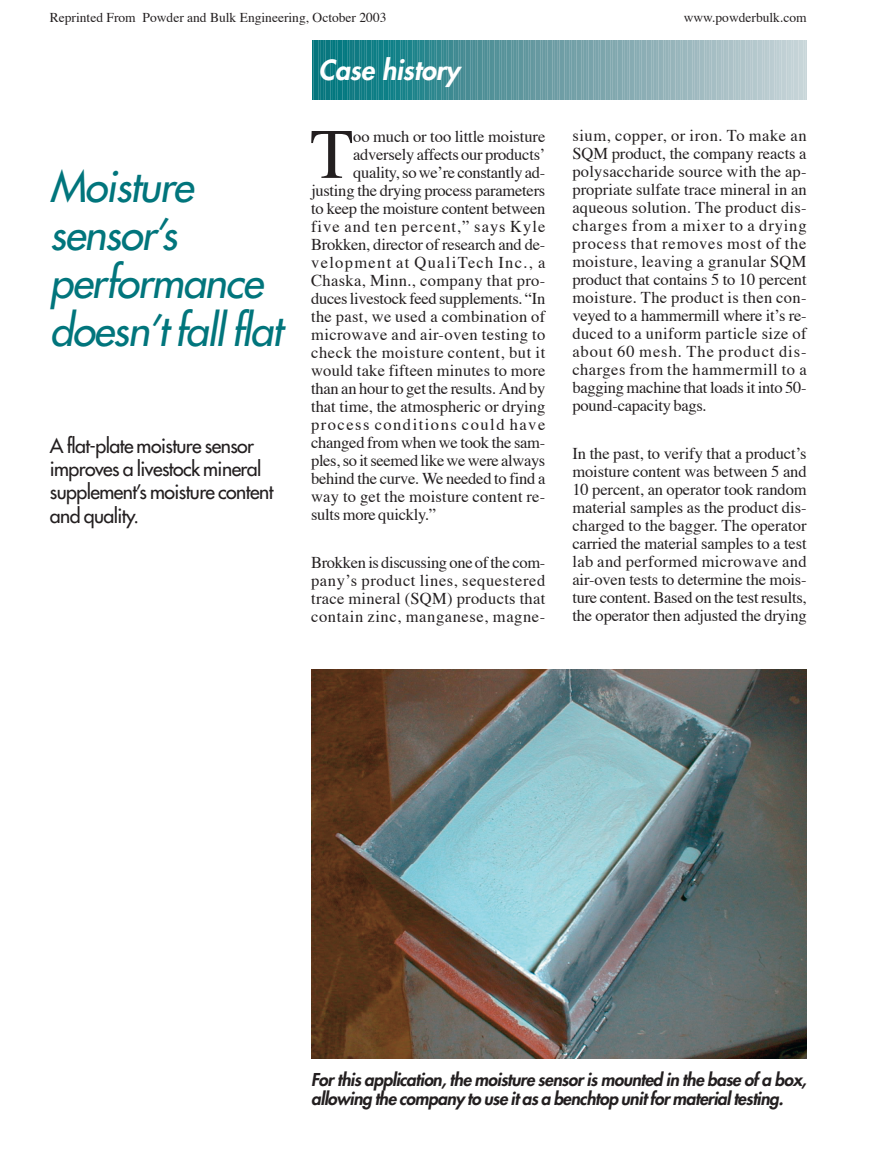
<style>
.page{position:relative;width:873px;height:1170px;background:#fff}
.page>*{position:absolute;margin:0;border:0;box-sizing:border-box;transform-origin:0 0}
.t1{font:70.8px "Times";color:#231f20}
.t2{font:italic 42px/48px "Futura";color:#01757c}
.t3{font:italic 800 27px "Futura";color:#fff}
.t4{font:19.5px/23.1px "Futura";letter-spacing:-.03em;color:#231f20}
.t5{font:italic 800 17.25px/19.5px "Futura";color:#231f20}
.t6{font:16.5px/18px "Times";letter-spacing:-.01em;color:#231f20;text-align:justify}
.t7{font:16.5px "Times";letter-spacing:.025em;color:#231f20}
.t8{font:16.5px "Times";letter-spacing:.035em;color:#231f20}
.t9{font:16.5px "Times";letter-spacing:.01em;color:#231f20}
.t10{font:16.5px "Times";letter-spacing:.015em;color:#231f20}
.t11{font:16.5px "Times";letter-spacing:.02em;color:#231f20}
.t12{font:16.5px "Times";letter-spacing:.06em;color:#231f20}
.t13{font:16.5px "Times";letter-spacing:.08em;color:#231f20}
.t14{font:16.5px "Times";letter-spacing:.09em;color:#231f20}
.t15{font:13.5px "Times";color:#231f20}
</style>
<div class="page">
<svg style="left:311px;top:40px;width:496px;height:1019px"></svg>
<p class="t15" style="left:50px;top:11px;width:338px">Reprinted From Powder and Bulk Engineering, October 2003</p>
<p class="t15" style="left:683px;top:11px;width:124px">www.powderbulk.com</p>
<h2 class="t2" style="left:50px;top:165px;width:241px">Moisture sensor’s performance doesn’tfallflat</h2>
<p class="t4" style="left:50px;top:435px;width:225px">A flat-plate moisture sensor improves a livestock mineral supplement’s moisture content and quality.</p>
<h3 class="t3" style="left:318px;top:57px;width:142px">Case history</h3>
<h1 class="t1" style="left:310px;top:125px;width:45px">T</h1>
<p class="t6" style="left:353px;top:129px;width:194px">oo much or too little moisture</p>
<p class="t6" style="left:353px;top:147px;width:194px">adversely affects our products’</p>
<p class="t6" style="left:353px;top:165px;width:194px">quality, so we’re constantly ad-</p>
<p class="t6" style="left:311px;top:183px;width:236px">justing the drying process parameters</p>
<p class="t6" style="left:311px;top:201px;width:236px">to keep the moisture content between</p>
<p class="t12" style="left:311px;top:219px;width:236px">five and ten percent,” says Kyle</p>
<p class="t6" style="left:311px;top:237px;width:236px">Brokken, director of research and de-</p>
<p class="t13" style="left:311px;top:255px;width:236px">velopment at QualiTech Inc., a</p>
<p class="t7" style="left:311px;top:273px;width:236px">Chaska, Minn., company that pro-</p>
<p class="t6" style="left:311px;top:291px;width:236px">duces livestock feed supplements. “In</p>
<p class="t11" style="left:311px;top:309px;width:236px">the past, we used a combination of</p>
<p class="t7" style="left:311px;top:327px;width:236px">microwave and air-oven testing to</p>
<p class="t8" style="left:311px;top:345px;width:236px">check the moisture content, but it</p>
<p class="t9" style="left:311px;top:363px;width:236px">would take fifteen minutes to more</p>
<p class="t6" style="left:311px;top:381px;width:236px">than an hour to get the results. And by</p>
<p class="t6" style="left:311px;top:399px;width:236px">that time, the atmospheric or drying</p>
<p class="t14" style="left:311px;top:417px;width:236px">process conditions could have</p>
<p class="t6" style="left:311px;top:435px;width:236px">changed from when we took the sam-</p>
<p class="t6" style="left:311px;top:453px;width:236px">ples, so it seemed like we were always</p>
<p class="t6" style="left:311px;top:471px;width:236px">behind the curve. We needed to find a</p>
<p class="t10" style="left:311px;top:489px;width:236px">way to get the moisture content re-</p>
<p class="t6" style="left:311px;top:507px;width:127px">sults more quickly.”</p>
<p class="t6" style="left:311px;top:555px;width:236px">Brokken is discussing one of the com&shy;pany’s product lines, sequestered trace mineral (SQM) products that contain zinc, manganese, magne-</p>
<p class="t6" style="left:572px;top:127px;width:236px">sium, copper, or iron. To make an SQM product, the company reacts a polysaccharide source with the ap&shy;propriate sulfate trace mineral in an aqueous solution. The product dis&shy;charges from a mixer to a drying process that removes most of the moisture, leaving a granular SQM product that contains 5 to 10 percent moisture. The product is then con&shy;veyed to a hammermill where it’s re&shy;duced to a uniform particle size of about 60 mesh. The product dis&shy;charges from the hammermill to a bagging machine that loads it into 50- pound-capacity bags.</p>
<p class="t6" style="left:572px;top:445px;width:236px">In the past, to verify that a product’s moisture content was between 5 and 10 percent, an operator took random material samples as the product dis&shy;charged to the bagger. The operator carried the material samples to a test lab and performed microwave and air-oven tests to determine the mois&shy;ture content. Based on the test results, the operator then adjusted the drying</p>
<p class="t5" style="left:311px;top:1070px;width:500px">Forthis application,the moisture sensoris mounted in the base of a box, allowing the company to use itas a benchtop unitformaterialtesting.</p>
</div>
